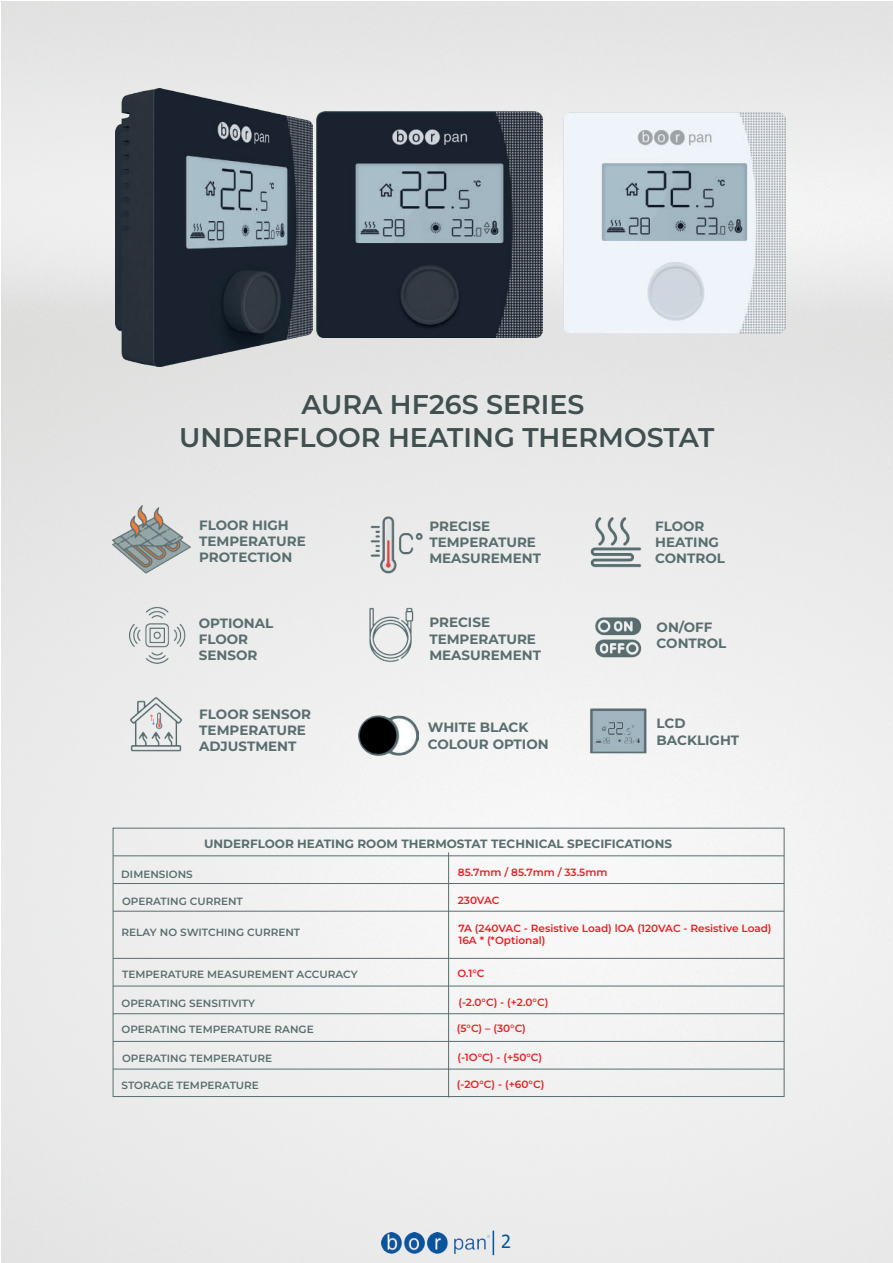
<style>
.page{position:relative;width:893px;height:1263px;background:#fff}
.page>*{position:absolute;margin:0;border:0;box-sizing:border-box;transform-origin:0 0}
.t1{font:600 27px/32.4px "Montserrat";color:#404f50;text-align:center}
.t2{font:18px "Tahoma";color:#03559d}
.t3{font:700 13.5px/16.2px "Montserrat";color:#5a6e70}
.t4{font:700 12px "Montserrat";color:#5a6e70}
.t5{font:600 10.5px "Montserrat";color:#5a6e70}
.t6{font:600 10.5px/12.6px "Montserrat";color:#eb1f25}
</style>
<div class="page">
<img style="left:1px;top:1px;width:892px;height:1262px">
<img style="left:353px;top:514px;width:79px;height:65px">
<img style="left:359px;top:706px;width:59px;height:59px">
<img style="left:104px;top:500px;width:95px;height:77px">
<img style="left:575px;top:513px;width:78px;height:64px">
<img style="left:119px;top:604px;width:76px;height:62px">
<div style="left:113px;top:828px;width:671px;height:269px;border:1px solid #5a6e70"></div>
<hr style="left:113px;top:1069px;width:671px;height:1px;background:#5a6e70">
<hr style="left:113px;top:1041px;width:671px;height:1px;background:#5a6e70">
<hr style="left:113px;top:1013px;width:671px;height:1px;background:#5a6e70">
<hr style="left:113px;top:986px;width:671px;height:1px;background:#5a6e70">
<hr style="left:113px;top:958px;width:671px;height:1px;background:#5a6e70">
<hr style="left:113px;top:911px;width:671px;height:1px;background:#5a6e70">
<hr style="left:113px;top:883px;width:671px;height:1px;background:#5a6e70">
<hr style="left:113px;top:855px;width:671px;height:1px;background:#5a6e70">
<hr style="left:448px;top:852px;width:1px;height:245px;background:#5a6e70">
<img style="left:353px;top:603px;width:77px;height:63px">
<img style="left:595px;top:614px;width:47px;height:47px">
<img style="left:562px;top:690px;width:114px;height:93px">
<img style="left:116px;top:694px;width:79px;height:64px">
<img style="left:316px;top:112px;width:226px;height:225px">
<img style="left:115px;top:88px;width:197px;height:278px">
<img style="left:564px;top:112px;width:221px;height:222px">
<img style="left:382px;top:1232px;width:107px;height:21px">
<svg style="left:493px;top:1231px;width:1px;height:24px"></svg>
<h1 class="t1" style="left:179px;top:387px;width:537px">AURA HF26S SERIES<br>UNDERFLOOR HEATING THERMOSTAT</h1>
<p class="t3" style="left:199px;top:516px;width:108px">FLOOR HIGH<br>TEMPERATURE<br>PROTECTION</p>
<p class="t3" style="left:655px;top:517px;width:71px">FLOOR<br>HEATING<br>CONTROL</p>
<p class="t3" style="left:429px;top:517px;width:113px">PRECISE<br>TEMPERATURE<br>MEASUREMENT</p>
<p class="t3" style="left:199px;top:614px;width:76px">OPTIONAL<br>FLOOR<br>SENSOR</p>
<p class="t3" style="left:199px;top:705px;width:113px">FLOOR SENSOR<br>TEMPERATURE<br>ADJUSTMENT</p>
<p class="t3" style="left:429px;top:614px;width:113px">PRECISE<br>TEMPERATURE<br>MEASUREMENT</p>
<p class="t3" style="left:428px;top:719px;width:122px">WHITE BLACK<br>COLOUR OPTION</p>
<p class="t3" style="left:657px;top:618px;width:71px">ON/OFF<br>CONTROL</p>
<p class="t3" style="left:657px;top:715px;width:84px">LCD<br>BACKLIGHT</p>
<p class="t4" style="left:204px;top:835px;width:470px">UNDERFLOOR HEATING ROOM THERMOSTAT TECHNICAL SPECIFICATIONS</p>
<p class="t5" style="left:121px;top:866px;width:73px">DIMENSIONS</p>
<p class="t5" style="left:122px;top:893px;width:122px">OPERATING CURRENT</p>
<p class="t5" style="left:122px;top:924px;width:180px">RELAY NO SWITCHING CURRENT</p>
<p class="t6" style="left:458px;top:866px;width:151px">85.7mm / 85.7mm / 33.5mm</p>
<p class="t6" style="left:458px;top:893px;width:43px">230VAC</p>
<p class="t6" style="left:458px;top:921px;width:315px">7A (240VAC - Resistive Load) lOA (120VAC - Resistive Load)<br>16A * (*Optional)</p>
<p class="t5" style="left:122px;top:967px;width:237px">TEMPERATURE MEASUREMENT ACCURACY</p>
<p class="t6" style="left:457px;top:967px;width:29px">O.1°C</p>
<p class="t5" style="left:122px;top:995px;width:135px">OPERATING SENSITIVITY</p>
<p class="t6" style="left:458px;top:995px;width:92px">(-2.0°C) - (+2.0°C)</p>
<p class="t5" style="left:122px;top:1022px;width:194px">OPERATING TEMPERATURE RANGE</p>
<p class="t6" style="left:457px;top:1022px;width:71px">(5°C) – (30°C)</p>
<p class="t5" style="left:122px;top:1050px;width:152px">OPERATING TEMPERATURE</p>
<p class="t6" style="left:457px;top:1050px;width:86px">(-1O°C) - (+50°C)</p>
<p class="t5" style="left:122px;top:1077px;width:139px">STORAGE TEMPERATURE</p>
<p class="t6" style="left:457px;top:1077px;width:89px">(-2O°C) - (+60°C)</p>
<h2 class="t2" style="left:501px;top:1229px;width:11px">2</h2>
</div>
